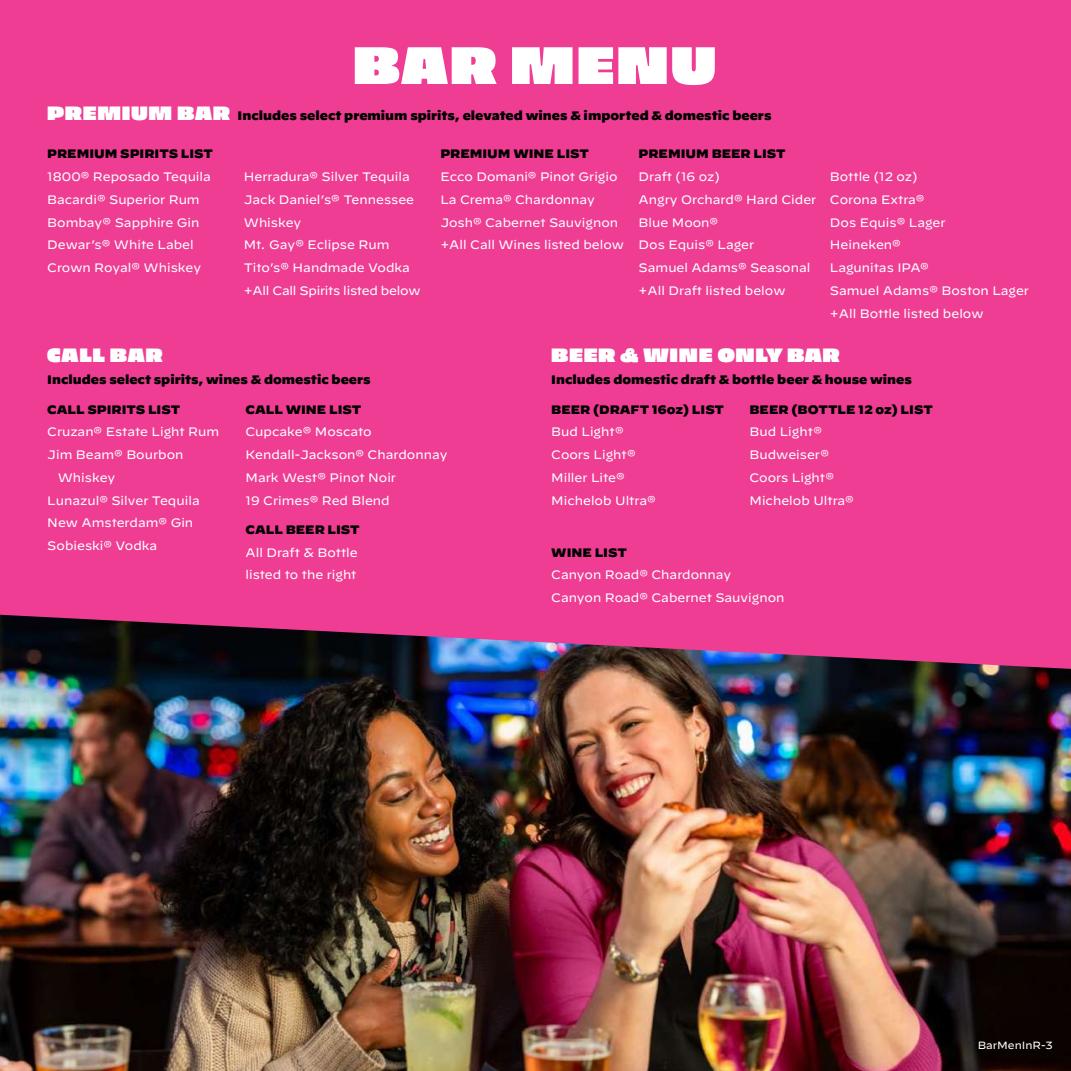
<style>
.page{position:relative;width:1071px;height:1071px;background:#ee3d93}
.page>*{position:absolute;margin:0;border:0;box-sizing:border-box;transform-origin:0 0}
.t1{font:52.5px "Piepie";letter-spacing:.04em;color:#fff}
.t2{font:19.25px "Piepie";letter-spacing:.04em;color:#fff}
.t3{font:12.25px/22.8px "Decimal";color:#fff}
.t4{font:12.25px "Decimal X Black";color:#000}
.t5{font:10.5px "Decimal";color:#fff}
.s1{font-family:"Piepie";font-size:19.25px;color:#fff}
</style>
<div class="page">
<img style="left:0;top:615px;width:1071px;height:456px">
<h1 class="t1" style="left:353px;top:27px;width:365px">BAR MENU</h1>
<p class="t4" style="left:47px;top:109px;width:726px"><span class="s1">PREMIUM BAR</span> Includes select premium spirits, elevated wines &amp; imported &amp; domestic beers</p>
<p class="t4" style="left:47px;top:147px;width:167px">PREMIUM SPIRITS LIST</p>
<p class="t3" style="left:47px;top:165px;width:165px">1800® Reposado Tequila<br>Bacardi® Superior Rum<br>Bombay® Sapphire Gin<br>Dewar’s® White Label<br>Crown Royal® Whiskey</p>
<p class="t3" style="left:244px;top:165px;width:178px">Herradura® Silver Tequila<br>Jack Daniel’s® Tennessee<br>Whiskey<br>Mt. Gay® Eclipse Rum<br>Tito’s® Handmade Vodka +All Call Spirits listed below</p>
<p class="t4" style="left:440px;top:147px;width:150px">PREMIUM WINE LIST</p>
<p class="t3" style="left:440px;top:165px;width:185px">Ecco Domani® Pinot Grigio<br>La Crema® Chardonnay<br>Josh® Cabernet Sauvignon +All Call Wines listed below</p>
<p class="t4" style="left:639px;top:147px;width:149px">PREMIUM BEER LIST</p>
<p class="t3" style="left:639px;top:165px;width:179px">Draft (16 oz)<br>Angry Orchard® Hard Cider<br>Blue Moon®<br>Dos Equis® Lager<br>Samuel Adams® Seasonal +All Draft listed below</p>
<p class="t3" style="left:830px;top:165px;width:201px">Bottle (12 oz)<br>Corona Extra®<br>Dos Equis® Lager<br>Heineken®<br>Lagunitas IPA®<br>Samuel Adams® Boston Lager +All Bottle listed below</p>
<h2 class="t2" style="left:47px;top:341px;width:117px">CALL BAR</h2>
<p class="t4" style="left:47px;top:373px;width:325px">Includes select spirits, wines &amp; domestic beers</p>
<p class="t4" style="left:47px;top:402px;width:134px">CALL SPIRITS LIST</p>
<p class="t3" style="left:47px;top:421px;width:173px">Cruzan® Estate Light Rum</p>
<p class="t3" style="left:47px;top:443px;width:138px">Jim Beam® Bourbon</p>
<p class="t3" style="left:58px;top:466px;width:59px">Whiskey</p>
<p class="t3" style="left:47px;top:489px;width:154px">Lunazul® Silver Tequila</p>
<p class="t3" style="left:47px;top:512px;width:148px">New Amsterdam® Gin</p>
<p class="t3" style="left:47px;top:534px;width:112px">Sobieski® Vodka</p>
<p class="t4" style="left:246px;top:402px;width:117px">CALL WINE LIST</p>
<p class="t3" style="left:246px;top:421px;width:203px">Cupcake® Moscato<br>Kendall-Jackson® Chardonnay<br>Mark West® Pinot Noir<br>19 Crimes® Red Blend</p>
<p class="t4" style="left:246px;top:522px;width:116px">CALL BEER LIST</p>
<p class="t3" style="left:246px;top:541px;width:114px">All Draft &amp; Bottle listed to the right</p>
<h2 class="t2" style="left:551px;top:341px;width:290px">BEER &amp; WINE ONLY BAR</h2>
<p class="t4" style="left:551px;top:373px;width:362px">Includes domestic draft &amp; bottle beer &amp; house wines</p>
<p class="t4" style="left:551px;top:402px;width:174px">BEER (DRAFT 16oz) LIST</p>
<p class="t3" style="left:551px;top:421px;width:106px">Bud Light®<br>Coors Light®<br>Miller Lite®<br>Michelob Ultra®</p>
<p class="t4" style="left:750px;top:402px;width:185px">BEER (BOTTLE 12 oz) LIST</p>
<p class="t3" style="left:750px;top:421px;width:106px">Bud Light®<br>Budweiser®<br>Coors Light®<br>Michelob Ultra®</p>
<p class="t4" style="left:551px;top:545px;width:77px">WINE LIST</p>
<p class="t3" style="left:551px;top:564px;width:235px">Canyon Road® Chardonnay<br>Canyon Road® Cabernet Sauvignon</p>
<p class="t5" style="left:978px;top:1039px;width:76px">BarMenInR-3</p>
</div>
